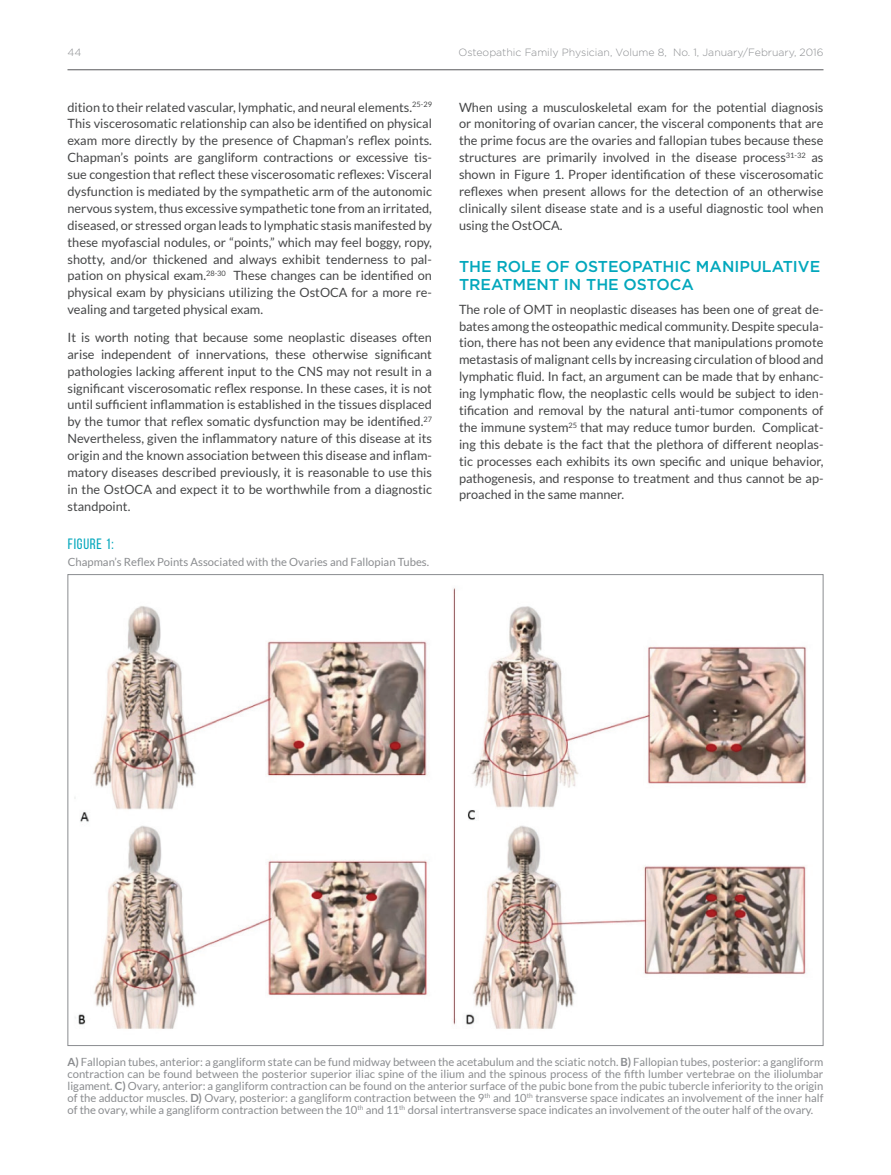
<style>
.page{position:relative;width:891px;height:1175px;background:#fff}
.page>*{position:absolute;margin:0;border:0;box-sizing:border-box;transform-origin:0 0}
.t1{font:500 15.75px/18px "Gotham";color:#02a7bc}
.t2{font:15px "Bebas Neue";letter-spacing:.05em;color:#02a7bc}
.t3{font:12.75px/17px "Lato";color:#454647;text-align:justify}
.t4{font:11.25px/12px "Lato";color:#8a8c8f;text-align:justify}
.t5{font:300 10.5px "Gotham";color:#8a8c8f}
.s1{font-weight:700}
</style>
<div class="page">
<hr style="left:68px;top:69px;width:756px;height:1px;background:#57585a">
<img style="left:67px;top:582px;width:740px;height:459px">
<p class="t5" style="left:68px;top:46px;width:15px">44</p>
<p class="t5" style="left:458px;top:46px;width:367px">Osteopathic Family Physician, Volume 8, No. 1, January/February, 2016</p>
<p class="t3" style="left:68px;top:98px;width:366px">dition to their related vascular, lymphatic, and neural elements.<sup>25-29<br></sup>This viscerosomatic relationship can also be identified on physical exam more directly by the presence of Chapman’s reflex points.<br>Chapman’s points are gangliform contractions or excessive tis&shy;sue congestion that reflect these viscerosomatic reflexes: Visceral dysfunction is mediated by the sympathetic arm of the autonomic nervous system, thus excessive sympathetic tone from an irritated, diseased, or stressed organ leads to lymphatic stasis manifested by these myofascial nodules, or “points,” which may feel boggy, ropy, shotty, and/or thickened and always exhibit tenderness to pal&shy;pation on physical exam.<sup>28-30</sup> These changes can be identified on physical exam by physicians utilizing the OstOCA for a more re&shy;vealing and targeted physical exam.</p>
<p class="t3" style="left:68px;top:328px;width:366px">It is worth noting that because some neoplastic diseases often arise independent of innervations, these otherwise significant pathologies lacking afferent input to the CNS may not result in a significant viscerosomatic reflex response. In these cases, it is not until sufficient inflammation is established in the tissues displaced by the tumor that reflex somatic dysfunction may be identified.<sup>27<br></sup>Nevertheless, given the inflammatory nature of this disease at its origin and the known association between this disease and inflam&shy;matory diseases described previously, it is reasonable to use this in the OstOCA and expect it to be worthwhile from a diagnostic standpoint.</p>
<p class="t2" style="left:68px;top:536px;width:48px">FIGURE 1:</p>
<p class="t4" style="left:68px;top:556px;width:363px">Chapman’s Reflex Points Associated with the Ovaries and Fallopian Tubes.</p>
<p class="t3" style="left:459px;top:98px;width:366px">When using a musculoskeletal exam for the potential diagnosis or monitoring of ovarian cancer, the visceral components that are the prime focus are the ovaries and fallopian tubes because these structures are primarily involved in the disease process<sup>31-32</sup> as shown in Figure 1. Proper identification of these viscerosomatic reflexes when present allows for the detection of an otherwise clinically silent disease state and is a useful diagnostic tool when using the OstOCA.</p>
<p class="t1" style="left:459px;top:257px;width:363px">THE ROLE OF OSTEOPATHIC MANIPULATIVE<br>TREATMENT IN THE OSTOCA</p>
<p class="t3" style="left:459px;top:300px;width:366px">The role of OMT in neoplastic diseases has been one of great de&shy;bates among the osteopathic medical community. Despite specula&shy;tion, there has not been any evidence that manipulations promote metastasis of malignant cells by increasing circulation of blood and lymphatic fluid. In fact, an argument can be made that by enhanc&shy;ing lymphatic flow, the neoplastic cells would be subject to iden&shy;tification and removal by the natural anti-tumor components of the immune system<sup>25</sup> that may reduce tumor burden. Complicat&shy;ing this debate is the fact that the plethora of different neoplas&shy;tic processes each exhibits its own specific and unique behavior, pathogenesis, and response to treatment and thus cannot be ap&shy;proached in the same manner.</p>
<p class="t4" style="left:68px;top:1055px;width:758px"><span class="s1">A)</span> Fallopian tubes, anterior: a gangliform state can be fund midway between the acetabulum and the sciatic notch. <span class="s1">B)</span> Fallopian tubes, posterior: a gangliform contraction can be found between the posterior superior iliac spine of the ilium and the spinous process of the fifth lumber vertebrae on the iliolumbar ligament. <span class="s1">C)</span> Ovary, anterior: a gangliform contraction can be found on the anterior surface of the pubic bone from the pubic tubercle inferiority to the origin of the adductor muscles. <span class="s1">D)</span> Ovary, posterior: a gangliform contraction between the 9<sup>th</sup> and 10<sup>th</sup> transverse space indicates an involvement of the inner half of the ovary, while a gangliform contraction between the 10<sup>th</sup> and 11<sup>th</sup> dorsal intertransverse space indicates an involvement of the outer half of the ovary.</p>
</div>
